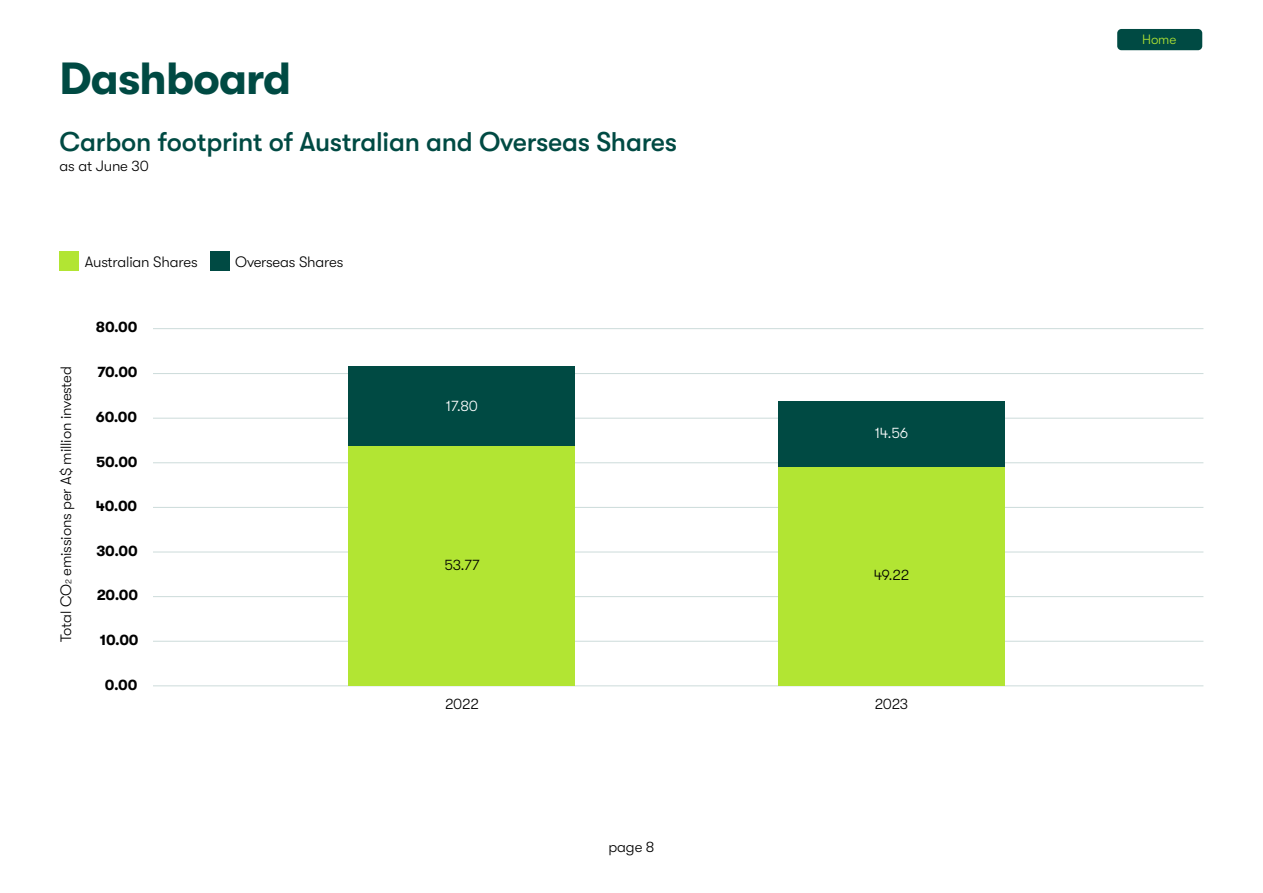
<style>
.page{position:relative;width:1263px;height:893px;background:#fff}
.page>*{position:absolute;margin:0;border:0;box-sizing:border-box;transform-origin:0 0}
.t1{font:700 45px "GT Walsheim";letter-spacing:-.02em;color:#004a43}
.t2{font:500 27px "GT Walsheim";letter-spacing:-.01em;color:#004a43}
.t3{font:300 15px "GT Walsheim";letter-spacing:-.01em;color:#000}
.t4{font:700 15px "GT Walsheim";letter-spacing:-.01em;color:#000}
.t5{font:300 15px "GT Walsheim";letter-spacing:-.01em;color:#fff}
.t6{font:300 13.5px "GT Walsheim";color:#b2e533}
.s1{font-size:8.7px}
</style>
<div class="page">
<div style="left:1117px;top:29px;width:85px;height:21px;background:#004a43;border-radius:4px"></div>
<hr style="left:153px;top:641px;width:1050px;height:1px;background:#ccdbda">
<hr style="left:153px;top:596px;width:1050px;height:1px;background:#ccdbda">
<hr style="left:153px;top:552px;width:1050px;height:1px;background:#ccdbda">
<hr style="left:153px;top:507px;width:1050px;height:1px;background:#ccdbda">
<hr style="left:153px;top:462px;width:1050px;height:1px;background:#ccdbda">
<hr style="left:153px;top:418px;width:1050px;height:1px;background:#ccdbda">
<hr style="left:153px;top:373px;width:1050px;height:1px;background:#ccdbda">
<hr style="left:153px;top:328px;width:1050px;height:1px;background:#ccdbda">
<hr style="left:153px;top:685px;width:1050px;height:1px;background:#ccdbda">
<div style="left:60px;top:252px;width:19px;height:19px;background:#b2e533"></div>
<div style="left:210px;top:252px;width:19px;height:19px;background:#004a43"></div>
<div style="left:349px;top:446px;width:226px;height:240px;background:#b2e533"></div>
<div style="left:349px;top:367px;width:226px;height:79px;background:#004a43"></div>
<div style="left:778px;top:466px;width:227px;height:220px;background:#b2e533"></div>
<div style="left:778px;top:401px;width:227px;height:66px;background:#004a43"></div>
<h1 class="t1" style="left:60px;top:53px;width:233px">Dashboard</h1>
<h2 class="t2" style="left:60px;top:127px;width:619px">Carbon footprint of Australian and Overseas Shares</h2>
<p class="t3" style="left:60px;top:158px;width:91px">as at June 30</p>
<p class="t3" style="left:85px;top:253px;width:115px">Australian Shares</p>
<p class="t3" style="left:235px;top:253px;width:110px">Overseas Shares</p>
<p class="t3" style="left:58px;top:642px;width:277px;rotate:-90deg">Total CO<span class="s1">2</span> emissions per A$ million invested</p>
<p class="t4" style="left:96px;top:319px;width:43px">80.00</p>
<p class="t4" style="left:98px;top:364px;width:41px">70.00</p>
<p class="t4" style="left:96px;top:409px;width:43px">60.00</p>
<p class="t4" style="left:96px;top:453px;width:43px">50.00</p>
<p class="t4" style="left:96px;top:498px;width:43px">40.00</p>
<p class="t4" style="left:96px;top:542px;width:43px">30.00</p>
<p class="t4" style="left:97px;top:587px;width:43px">20.00</p>
<p class="t4" style="left:100px;top:631px;width:40px">10.00</p>
<p class="t4" style="left:105px;top:676px;width:34px">0.00</p>
<p class="t5" style="left:446px;top:397px;width:34px">17.80</p>
<p class="t3" style="left:444px;top:557px;width:37px">53.77</p>
<p class="t3" style="left:445px;top:696px;width:35px">2022</p>
<p class="t3" style="left:608px;top:839px;width:47px">page 8</p>
<p class="t5" style="left:875px;top:425px;width:35px">14.56</p>
<p class="t3" style="left:874px;top:567px;width:37px">49.22</p>
<p class="t3" style="left:875px;top:696px;width:35px">2023</p>
<p class="t6" style="left:1142px;top:32px;width:36px">Home</p>
</div>
